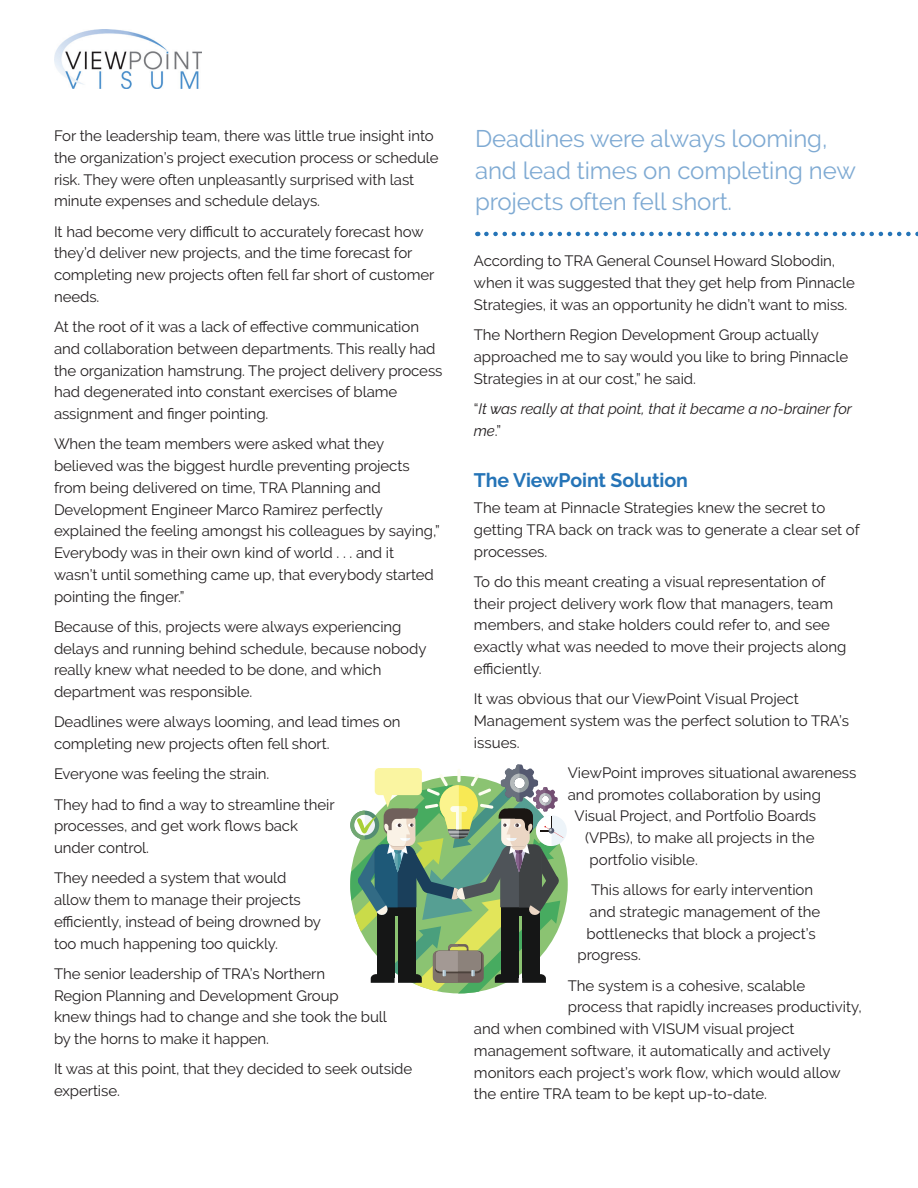
<style>
.page{position:relative;width:918px;height:1188px;background:#fff}
.page>*{position:absolute;margin:0;border:0;box-sizing:border-box;transform-origin:0 0}
.t1{font:24px/31.5px "Raleway";letter-spacing:-.005em;color:#7faad3}
.t2{font:700 19.5px "Raleway";letter-spacing:-.005em;color:#2574b7}
.t3{font:15px/21.8px "Raleway";letter-spacing:-.005em;color:#231f20}
.t4{font:italic 15px/21.8px "Raleway";letter-spacing:-.005em;color:#231f20}
.s1{font-style:normal}
</style>
<div class="page">
<img style="left:54px;top:30px;width:148px;height:58px">
<svg style="left:486px;top:232px;width:432px;height:4px"></svg>
<div style="left:536px;top:815px;width:31px;height:31px;background:#edf4f9;border-radius:50%"></div>
<svg style="left:350px;top:764px;width:213px;height:229px"></svg>
<p class="t3" style="left:54px;top:125px;width:386px">For the leadership team, there was little true insight into the organization’s project execution process or schedule risk. They were often unpleasantly surprised with last minute expenses and schedule delays.</p>
<p class="t3" style="left:54px;top:220px;width:382px">It had become very difficult to accurately forecast how they’d deliver new projects, and the time forecast for completing new projects often fell far short of customer needs.</p>
<p class="t3" style="left:54px;top:316px;width:390px">At the root of it was a lack of effective communication and collaboration between departments. This really had the organization hamstrung. The project delivery process had degenerated into constant exercises of blame assignment and finger pointing.</p>
<p class="t3" style="left:54px;top:433px;width:387px">When the team members were asked what they believed was the biggest hurdle preventing projects from being delivered on time, TRA Planning and Development Engineer Marco Ramirez perfectly explained the feeling amongst his colleagues by saying,” Everybody was in their own kind of world . . . and it wasn’t until something came up, that everybody started pointing the finger.”</p>
<p class="t3" style="left:54px;top:616px;width:374px">Because of this, projects were always experiencing delays and running behind schedule, because nobody really knew what needed to be done, and which department was responsible.</p>
<p class="t3" style="left:54px;top:711px;width:348px">Deadlines were always looming, and lead times on completing new projects often fell short.</p>
<p class="t3" style="left:54px;top:759px;width:282px;line-height:30.3px">Everyone was feeling the strain.<br>They had to find a way to streamline their</p>
<p class="t3" style="left:54px;top:815px;width:246px">processes, and get work flows back under control.</p>
<p class="t3" style="left:54px;top:867px;width:269px">They needed a system that would allow them to manage their projects efficiently, instead of being drowned by too much happening too quickly.</p>
<p class="t3" style="left:54px;top:963px;width:335px">The senior leadership of TRA’s Northern<br>Region Planning and Development Group<br>knew things had to change and she took the bull by the horns to make it happen.</p>
<p class="t3" style="left:54px;top:1058px;width:360px">It was at this point, that they decided to seek outside expertise.</p>
<h1 class="t1" style="left:475px;top:123px;width:382px">Deadlines were always looming, and lead times on completing new projects often fell short.</h1>
<p class="t3" style="left:474px;top:250px;width:382px">According to TRA General Counsel Howard Slobodin, when it was suggested that they get help from Pinnacle<br>Strategies, it was an opportunity he didn’t want to miss.</p>
<p class="t3" style="left:474px;top:324px;width:376px">The Northern Region Development Group actually approached me to say would you like to bring Pinnacle<br>Strategies in at our cost,” he said.</p>
<p class="t4" style="left:474px;top:398px;width:380px"><span class="s1">“</span>It was really at that point, that it became a no-brainer for me<span class="s1">.”</span></p>
<h2 class="t2" style="left:474px;top:469px;width:216px">The ViewPoint Solution</h2>
<p class="t3" style="left:474px;top:497px;width:387px">The team at Pinnacle Strategies knew the secret to getting TRA back on track was to generate a clear set of processes.</p>
<p class="t3" style="left:474px;top:571px;width:374px">To do this meant creating a visual representation of their project delivery work flow that managers, team members, and stake holders could refer to, and see exactly what was needed to move their projects along efficiently.</p>
<p class="t3" style="left:474px;top:688px;width:377px">It was obvious that our ViewPoint Visual Project<br>Management system was the perfect solution to TRA’s issues.</p>
<p class="t3" style="left:568px;top:762px;width:290px">ViewPoint improves situational awareness</p>
<p class="t3" style="left:568px;top:783px;width:255px">and promotes collaboration by using</p>
<p class="t3" style="left:575px;top:805px;width:243px">Visual Project, and Portfolio Boards</p>
<p class="t3" style="left:585px;top:827px;width:231px">(VPBs), to make all projects in the</p>
<p class="t3" style="left:590px;top:849px;width:110px">portfolio visible.</p>
<p class="t3" style="left:591px;top:879px;width:224px">This allows for early intervention</p>
<p class="t3" style="left:590px;top:901px;width:232px">and strategic management of the</p>
<p class="t3" style="left:587px;top:922px;width:231px">bottlenecks that block a project’s</p>
<p class="t3" style="left:578px;top:944px;width:65px">progress.</p>
<p class="t3" style="left:568px;top:974px;width:239px">The system is a cohesive, scalable</p>
<p class="t3" style="left:568px;top:996px;width:296px">process that rapidly increases productivity,</p>
<p class="t3" style="left:474px;top:1018px;width:322px">and when combined with VISUM visual project</p>
<p class="t3" style="left:474px;top:1040px;width:358px">management software, it automatically and actively</p>
<p class="t3" style="left:474px;top:1061px;width:368px">monitors each project’s work flow, which would allow</p>
<p class="t3" style="left:474px;top:1083px;width:295px">the entire TRA team to be kept up-to-date.</p>
</div>
